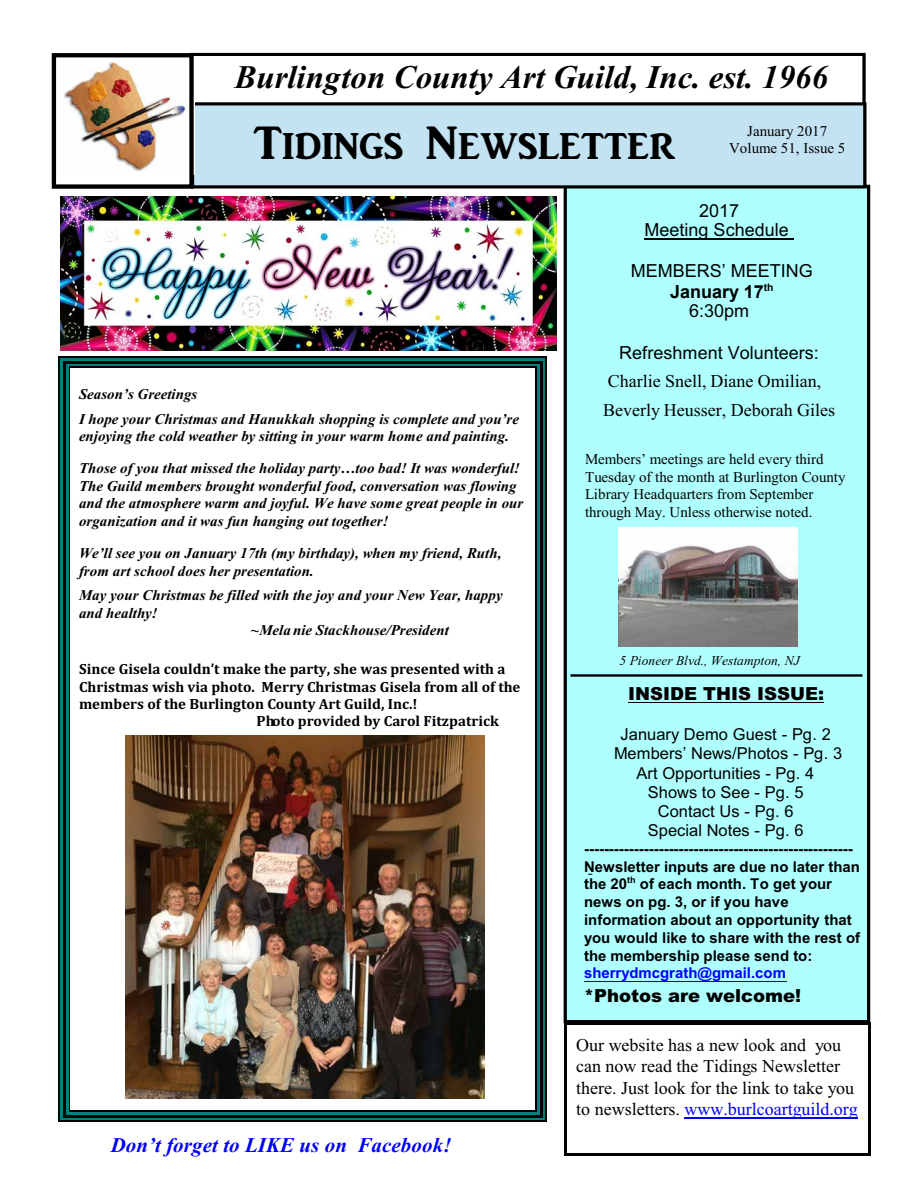
<style>
.page{position:relative;width:918px;height:1188px;background:#fff}
.page>*{position:absolute;margin:0;border:0;box-sizing:border-box;transform-origin:0 0}
.t1{font:48px "ARJULIAN";letter-spacing:.005em;color:#000}
.t2{font:italic 700 33px "Times New Roman";color:#000}
.t3{font:italic 700 21px "Times New Roman";letter-spacing:.005em;color:#00f}
.t4{font:18px/21.3px "Times New Roman";color:#000}
.t5{font:18px/18.6px "Arial";color:#000;text-align:center}
.t6{font:italic 900 18px "Arial";color:#000}
.t7{font:900 18px "Arial";color:#000}
.t8{font:16.5px/19px "Arial";color:#000;text-align:center}
.t9{font:italic 700 15px/17.4px "Times New Roman";color:#000}
.t10{font:700 15px/17.9px "Arial";color:#000}
.t11{font:700 15px "Cambria";color:#000}
.t12{font:15px/17.7px "Times New Roman";color:#000;text-align:center}
.t13{font:700 15px "Arial";color:#00f}
.t14{font:italic 13.5px "Times New Roman";color:#000}
.s1{font-weight:700}
.s2{color:#00f}
</style>
<div class="page">
<img style="left:60px;top:197px;width:496px;height:154px">
<img style="left:125px;top:735px;width:359px;height:363px">
<hr style="left:69px;top:366px;width:1px;height:746px;background:#000">
<hr style="left:536px;top:366px;width:1px;height:746px;background:#000">
<hr style="left:69px;top:366px;width:468px;height:2px;background:#000">
<hr style="left:69px;top:1111px;width:468px;height:1px;background:#000">
<hr style="left:66px;top:364px;width:2px;height:751px;background:#008080">
<hr style="left:537px;top:364px;width:3px;height:751px;background:#008080">
<hr style="left:66px;top:364px;width:474px;height:2px;background:#008080">
<hr style="left:66px;top:1112px;width:474px;height:3px;background:#008080">
<hr style="left:63px;top:361px;width:3px;height:757px;background:#000">
<hr style="left:540px;top:361px;width:3px;height:757px;background:#000">
<hr style="left:63px;top:361px;width:480px;height:3px;background:#000">
<hr style="left:63px;top:1115px;width:480px;height:3px;background:#000">
<hr style="left:60px;top:358px;width:3px;height:762px;background:#008080">
<hr style="left:543px;top:358px;width:2px;height:762px;background:#008080">
<hr style="left:60px;top:358px;width:485px;height:3px;background:#008080">
<hr style="left:60px;top:1118px;width:485px;height:3px;background:#008080">
<hr style="left:58px;top:356px;width:2px;height:766px;background:#000">
<hr style="left:546px;top:356px;width:1px;height:766px;background:#000">
<hr style="left:58px;top:356px;width:489px;height:2px;background:#000">
<hr style="left:58px;top:1121px;width:489px;height:1px;background:#000">
<div style="left:565px;top:186px;width:304px;height:836px;background:#b0ffff"></div>
<div style="left:564px;top:185px;width:306px;height:838px;border:3px solid #000"></div>
<hr style="left:685px;top:1118px;width:173px;height:1px;background:#00f">
<hr style="left:564px;top:1022px;width:3px;height:134px;background:#000">
<hr style="left:868px;top:1022px;width:3px;height:134px;background:#000">
<hr style="left:564px;top:1022px;width:307px;height:3px;background:#000">
<hr style="left:564px;top:1154px;width:307px;height:2px;background:#000">
<hr style="left:645px;top:239px;width:149px;height:1px;background:#000">
<hr style="left:628px;top:702px;width:196px;height:1px;background:#000">
<hr style="left:584px;top:981px;width:202px;height:1px;background:#00f">
<img style="left:619px;top:527px;width:179px;height:120px">
<div style="left:190px;top:53px;width:676px;height:56px;border:3px solid #000"></div>
<div style="left:192px;top:104px;width:673px;height:83px;background:#c4e3f2"></div>
<div style="left:191px;top:102px;width:675px;height:87px;border:3px solid #000"></div>
<hr style="left:570px;top:674px;width:293px;height:3px;background:#000">
<img style="left:63px;top:56px;width:132px;height:118px">
<div style="left:52px;top:53px;width:142px;height:136px;border:4px solid #000"></div>
<h2 class="t2" style="left:234px;top:65px;width:595px">Burlington County Art Guild, Inc. est. 1966</h2>
<h1 class="t1" style="left:254px;top:116px;width:423px">Tidings Newsletter</h1>
<p class="t12" style="left:729px;top:123px;width:118px">January 2017<br>Volume 51, Issue 5</p>
<p class="t9" style="left:79px;top:383px;width:442px;line-height:25px">Season’s Greetings<br>I hope your Christmas and Hanukkah shopping is complete and you’re</p>
<p class="t9" style="left:79px;top:421px;width:443px;line-height:32.2px">enjoying the cold weather by sitting in your warm home and painting.<br>Those of you that missed the holiday party…too bad! It was wonderful!</p>
<p class="t9" style="left:79px;top:479px;width:446px">The Guild members brought wonderful food, conversation was flowing and the atmosphere warm and joyful. We have some great people in our organization and it was fun hanging out together!</p>
<p class="t9" style="left:79px;top:546px;width:424px">We’ll see you on January 17th (my birthday), when my friend, Ruth, from art school does her presentation.</p>
<p class="t9" style="left:79px;top:588px;width:425px">May your Christmas be filled with the joy and your New Year, happy</p>
<p class="t9" style="left:79px;top:606px;width:80px">and healthy!</p>
<p class="t9" style="left:251px;top:623px;width:200px">~Mela nie Stackhouse/President</p>
<p class="t11" style="left:79px;top:662px;width:428px">Since Gisela couldn’t make the party, she was presented with a</p>
<p class="t11" style="left:79px;top:680px;width:443px">Christmas wish via photo. Merry Christmas Gisela from all of the</p>
<p class="t11" style="left:79px;top:697px;width:340px">members of the Burlington County Art Guild, Inc.!</p>
<p class="t11" style="left:257px;top:715px;width:244px">Photo provided by Carol Fitzpatrick</p>
<h3 class="t3" style="left:111px;top:1138px;width:342px">Don’t forget to LIKE us on Facebook!</h3>
<p class="t5" style="left:645px;top:203px;width:146px">2017<br>Meeting Schedule</p>
<p class="t5" style="left:631px;top:262px;width:184px;line-height:21px">MEMBERS’ MEETING<br><span class="s1">January 17</span><sup>th</sup></p>
<p class="t5" style="left:689px;top:303px;width:62px">6:30pm</p>
<p class="t5" style="left:619px;top:345px;width:201px">Refreshment Volunteers:</p>
<p class="t4" style="left:603px;top:368px;width:234px;line-height:28.8px">Charlie Snell, Diane Omilian,<br>Beverly Heusser, Deborah Giles</p>
<p class="t12" style="left:585px;top:452px;width:262px;text-align:left">Members’ meetings are held every third Tuesday of the month at Burlington County Library Headquarters from September through May. Unless otherwise noted.</p>
<p class="t14" style="left:620px;top:656px;width:182px">5 Pioneer Blvd., Westampton, NJ</p>
<p class="t7" style="left:628px;top:687px;width:197px">INSIDE THIS ISSUE:</p>
<p class="t8" style="left:614px;top:727px;width:230px">January Demo Guest - Pg. 2<br>Members’ News/Photos - Pg. 3<br>Art Opportunities - Pg. 4<br>Shows to See - Pg. 5<br>Contact Us - Pg. 6<br>Special Notes - Pg. 6</p>
<p class="t10" style="left:584px;top:841px;width:278px">------------------------------------------------------ Newsletter inputs are due no later than the 20<sup>th</sup> of each month. To get your news on pg. 3, or if you have information about an opportunity that you would like to share with the rest of the membership please send to:</p>
<p class="t13" style="left:584px;top:968px;width:203px">sherrydmcgrath@gmail.com</p>
<p class="t6" style="left:584px;top:989px;width:219px">*Photos are welcome!</p>
<p class="t4" style="left:576px;top:1036px;width:283px">Our website has a new look and you can now read the Tidings Newsletter there. Just look for the link to take you to newsletters. <span class="s2">www.burlcoartguild.org</span></p>
</div>
